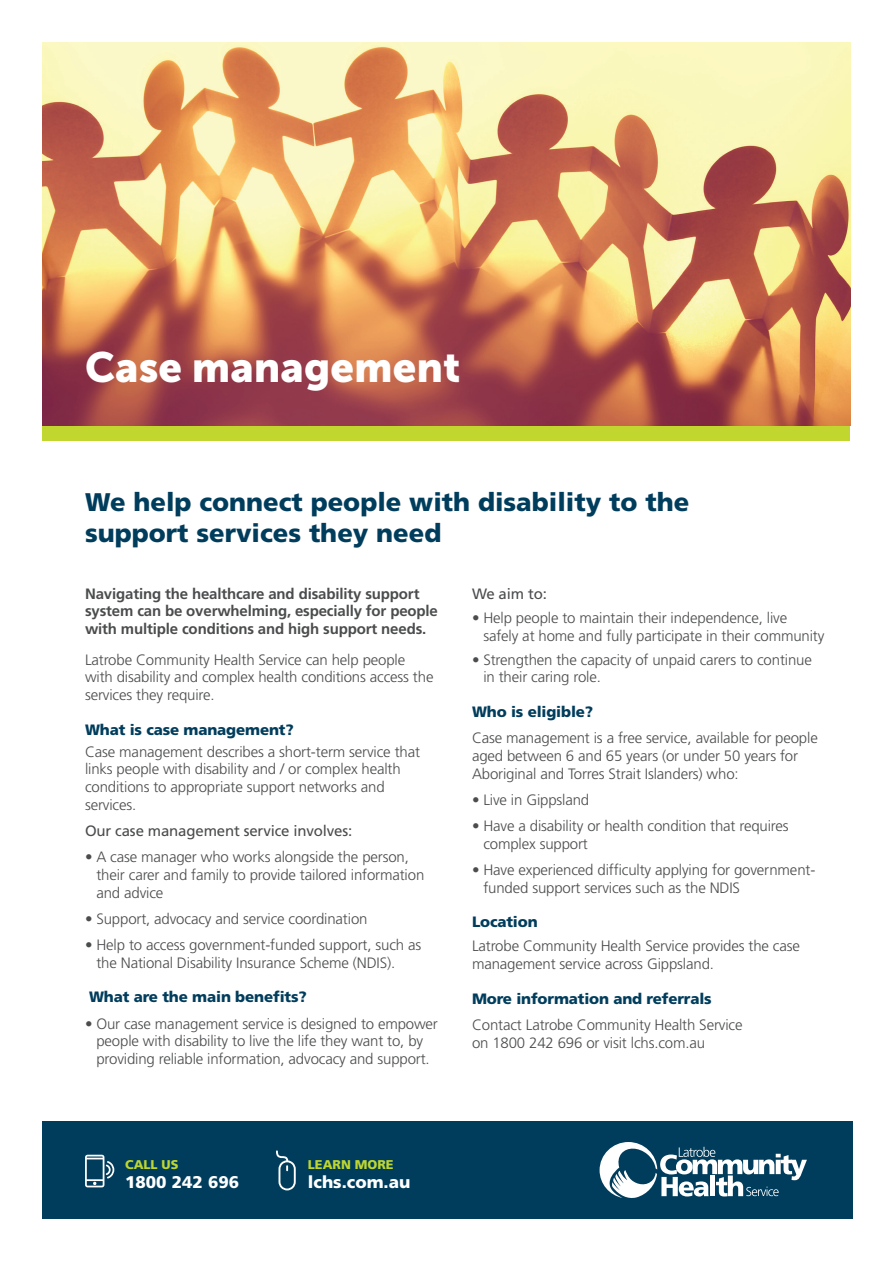
<style>
.page{position:relative;width:893px;height:1263px;background:#fff}
.page>*{position:absolute;margin:0;border:0;box-sizing:border-box;transform-origin:0 0}
.Main_heading{font:42px "Museo Sans 900";color:#fff}
.t1{font:900 25.5px/30.6px "Frutiger";color:#003d5c}
.t2{font:900 16.95px "Frutiger";color:#fff}
.Body{font:300 15px/17.7px "Frutiger";letter-spacing:-.01em;color:#4b4c4d}
.Body-2{font:700 15px/17.7px "Frutiger";letter-spacing:-.01em;color:#4b4c4d}
.Body-3{font:900 15px "Frutiger";letter-spacing:-.01em;color:#003d5c}
.Body-4{font:15px "Frutiger";letter-spacing:-.01em;color:#4b4c4d}
.t3{font:900 12.75px "Frutiger";color:#bfd62f}
</style>
<div class="page">
<div style="left:43px;top:424px;width:807px;height:17px;background:#c1d72f"></div>
<img style="left:43px;top:43px;width:807px;height:382px">
<div style="left:43px;top:1121px;width:810px;height:98px;background:#003d5c"></div>
<svg style="left:599px;top:1142px;width:208px;height:56px"></svg>
<svg style="left:85px;top:1155px;width:29px;height:32px"></svg>
<svg style="left:276px;top:1150px;width:20px;height:40px"></svg>
<p class="Main_heading" style="left:85px;top:344px;width:377px">Case management</p>
<p class="t1" style="left:85px;top:487px;width:606px">We help connect people with disability to the support services they need</p>
<p class="Body-2" style="left:85px;top:585px;width:354px">Navigating the healthcare and disability support system can be overwhelming, especially for people with multiple conditions and high support needs.</p>
<p class="Body" style="left:85px;top:651px;width:350px">Latrobe Community Health Service can help people with disability and complex health conditions access the services they require.</p>
<p class="Body-3" style="left:85px;top:720px;width:210px">What is case management?</p>
<p class="Body" style="left:85px;top:743px;width:336px">Case management describes a short-term service that links people with disability and / or complex health conditions to appropriate support networks and services.</p>
<p class="Body-4" style="left:85px;top:822px;width:269px">Our case management service involves:</p>
<p class="Body" style="left:96px;top:848px;width:329px;text-indent:-11px">• A case manager who works alongside the person, their carer and family to provide tailored information and advice</p>
<p class="Body" style="left:85px;top:910px;width:284px">• Support, advocacy and service coordination</p>
<p class="Body" style="left:96px;top:936px;width:326px;text-indent:-11px">• Help to access government-funded support, such as the National Disability Insurance Scheme (NDIS).</p>
<p class="Body-3" style="left:89px;top:988px;width:219px">What are the main benefits?</p>
<p class="Body" style="left:85px;top:1015px;width:354px;text-align:center">• Our case management service is designed to empower people with disability to live the life they want to, by providing reliable information, advocacy and support.</p>
<p class="Body-4" style="left:472px;top:585px;width:76px">We aim to:</p>
<p class="Body" style="left:483px;top:609px;width:343px;text-indent:-11px">• Help people to maintain their independence, live safely at home and fully participate in their community</p>
<p class="Body" style="left:483px;top:651px;width:330px;text-indent:-11px">• Strengthen the capacity of unpaid carers to continue in their caring role.</p>
<p class="Body-3" style="left:472px;top:703px;width:123px">Who is eligible?</p>
<p class="Body" style="left:472px;top:729px;width:347px">Case management is a free service, available for people aged between 6 and 65 years (or under 50 years for<br>Aboriginal and Torres Strait Islanders) who:</p>
<p class="Body" style="left:472px;top:791px;width:119px">• Live in Gippsland</p>
<p class="Body" style="left:483px;top:817px;width:307px;text-indent:-11px">• Have a disability or health condition that requires complex support</p>
<p class="Body" style="left:483px;top:861px;width:333px;text-indent:-11px">• Have experienced difficulty applying for government&shy;funded support services such as the NDIS</p>
<p class="Body-3" style="left:472px;top:913px;width:67px">Location</p>
<p class="Body" style="left:472px;top:938px;width:329px">Latrobe Community Health Service provides the case management service across Gippsland.</p>
<p class="Body-3" style="left:472px;top:989px;width:241px">More information and referrals</p>
<p class="Body" style="left:472px;top:1016px;width:272px">Contact Latrobe Community Health Service on 1800 242 696 or visit lchs.com.au</p>
<p class="t3" style="left:125px;top:1156px;width:55px">CALL US</p>
<p class="t2" style="left:125px;top:1171px;width:115px">1800 242 696</p>
<p class="t3" style="left:308px;top:1157px;width:87px">LEARN MORE</p>
<p class="t2" style="left:308px;top:1172px;width:104px">lchs.com.au</p>
</div>
